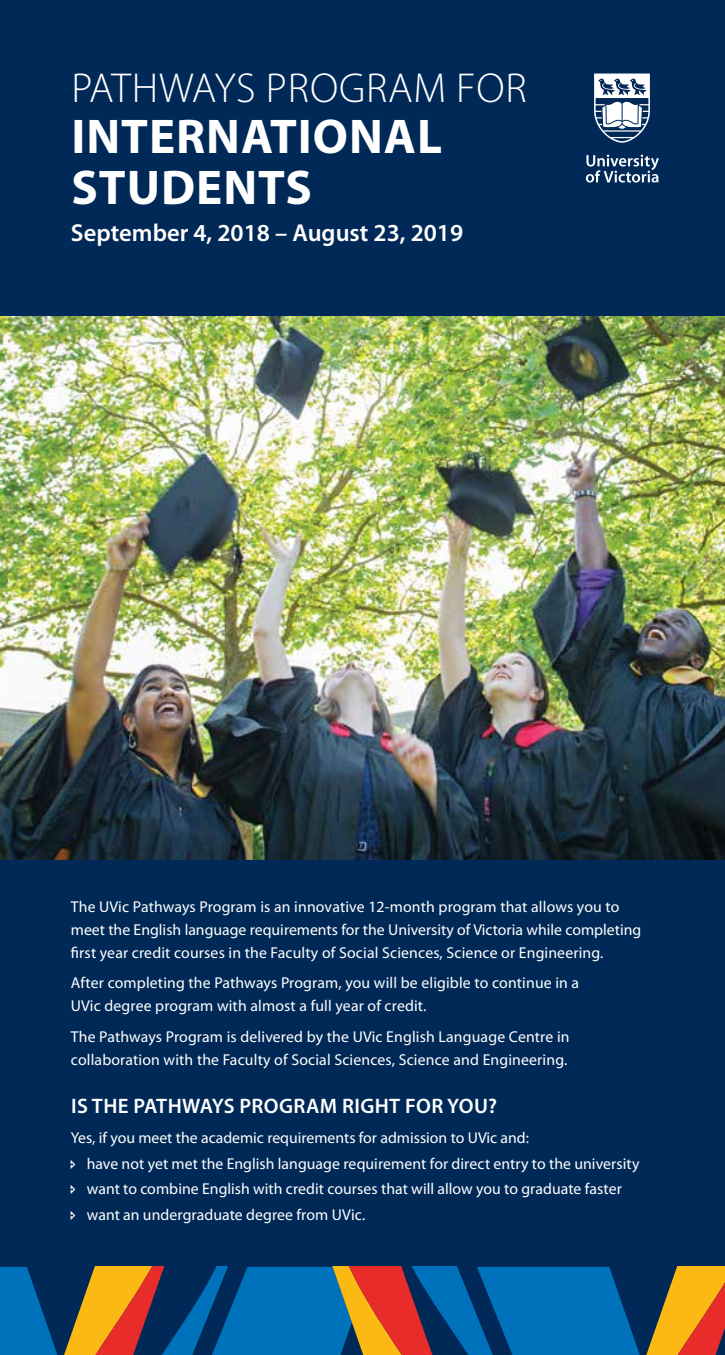
<style>
.page{position:relative;width:725px;height:1355px;background:#fff}
.page>*{position:absolute;margin:0;border:0;box-sizing:border-box;transform-origin:0 0}
.t1{font:700 49px/50.8px "Myriad Pro";letter-spacing:.02em;color:#fff}
.t2{font:300 42px "Myriad Pro";letter-spacing:.02em;color:#fff}
.t3{font:600 24.5px "Myriad Pro";color:#fff}
.t4{font:600 21px "Myriad Pro";letter-spacing:.02em;color:#fff}
.t5{font:15.75px/22.8px "Myriad Pro";letter-spacing:.005em;color:#fff}
</style>
<div class="page">
<div style="left:0;top:859px;width:724px;height:495px;background:#002957"></div>
<img style="left:0;top:315px;width:724px;height:544px">
<div style="left:0;top:0;width:724px;height:315px;background:#002957"></div>
<svg style="left:585px;top:155px;width:73px;height:27px"></svg>
<svg style="left:594px;top:74px;width:55px;height:69px"></svg>
<svg style="left:0;top:1266px;width:724px;height:88px"></svg>
<h2 class="t2" style="left:71px;top:63px;width:457px">PATHWAYS PROGRAM FOR</h2>
<h1 class="t1" style="left:71px;top:110px;width:372px">INTERNATIONAL<br>STUDENTS</h1>
<h3 class="t3" style="left:71px;top:217px;width:394px">September 4, 2018 – August 23, 2019</h3>
<p class="t5" style="left:71px;top:895px;width:571px">The UVic Pathways Program is an innovative 12-month program that allows you to meet the English language requirements for the University of Victoria while completing first year credit courses in the Faculty of Social Sciences, Science or Engineering.</p>
<p class="t5" style="left:71px;top:971px;width:509px">After completing the Pathways Program, you will be eligible to continue in a<br>UVic degree program with almost a full year of credit.</p>
<p class="t5" style="left:71px;top:1025px;width:500px">The Pathways Program is delivered by the UVic English Language Centre in collaboration with the Faculty of Social Sciences, Science and Engineering.</p>
<h3 class="t4" style="left:71px;top:1092px;width:427px">IS THE PATHWAYS PROGRAM RIGHT FOR YOU?</h3>
<p class="t5" style="left:87px;top:1125px;width:554px;line-height:25.4px;text-indent:-16px">Yes, if you meet the academic requirements for admission to UVic and:<br>have not yet met the English language requirement for direct entry to the university want to combine English with credit courses that will allow you to graduate faster want an undergraduate degree from UVic.</p>
</div>
